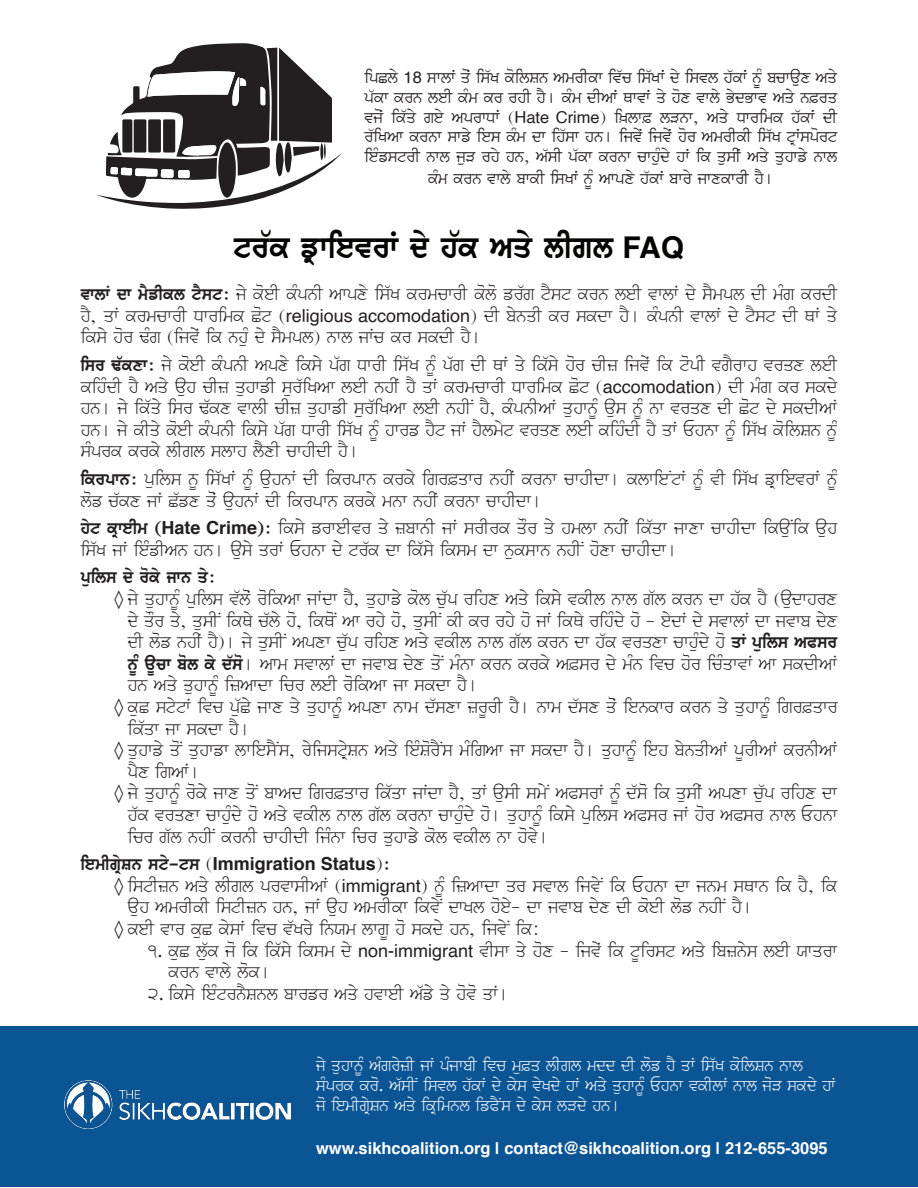
<style>
.page{position:relative;width:918px;height:1188px;background:#fff}
.page>*{position:absolute;margin:0;border:0;box-sizing:border-box;transform-origin:0 0}
.t1{font:33px "Gurbani Akhar Thick";color:#040503}
.t2{font:300 18px/21.6px "Gurbani Akhar";color:#231f20}
.t3{font:700 18px "Helvetica";color:#231f20}
.t4{font:18px "Gurbani Akhar Thick";color:#231f20}
.t5{font:16.5px/19.8px "Gurbani Akhar";color:#231f20}
.t6{font:300 16.5px/19.8px "Gurbani Akhar";color:#fff}
.t7{font:700 16.5px "Helvetica";color:#fff}
.s1{font-family:"Helvetica"}
.s2{font-family:"Helvetica";font-weight:700;font-size:30px}
.s3{font-family:"Gurbani Akhar Thick";font-weight:400}
.s4{font-family:"Helvetica";font-weight:400}
.s5{font-family:"Helvetica";font-weight:700}
.s6{font-family:"Gurbani Akhar";font-weight:300}
</style>
<div class="page">
<div style="left:0;top:1026px;width:918px;height:161px;background:#0b5595"></div>
<img style="left:65px;top:1080px;width:225px;height:48px">
<svg style="left:96px;top:43px;width:246px;height:166px"></svg>
<p class="t5" style="left:364px;top:69px;width:483px">IPCLY<span class="s1">18</span> SWLWˆ QOˆ IS`K KOILSN AMRIKW IV`C IS`KWˆ DYISVL H`KWˆ NUM BCWAUX AQY P`KW KRN LEI KMM KR RHI HY[ KMM DIAWˆ QWVWˆ QYHOX VWLYBYDBWV AQYN&amp;RQ VJOˆ IK`QYGEYAPRWDWˆ (<span class="s1">Hate Crime</span>) I^LW&amp; LVNW, AQYDWRIMK H`KWˆ DI R`IKAW KRNW SWFYIES KMM DW IH`SW HN[ IJVYˆ IJVYˆ HOR AMRIKI IS`K TRWSPORT IEMFSTRI NWL JUV RHYHN, A`SI P`KW KRNW CWHUMDYHWˆ IK QUSIˆ AQYQUHWFYNWL</p>
<p class="t5" style="left:428px;top:169px;width:347px">KMM KRN VWLYBWKI ISKWˆ NUM AWPXYH`KWˆ BWRYJWXKWRI HY[</p>
<p class="t1" style="left:234px;top:228px;width:452px">TR`K F®WIEVRW DY H`K AQY LIGL <span class="s2">FAQ</span></p>
<p class="t2" style="left:81px;top:285px;width:758px;text-align:justify"><span class="s3">VWLWˆ DW MYFIKL TYST:</span> JY KOEI KMPNI AWPXY IS`K KRMCWRI KOLO FR`G TYST KRN LEI VWLWˆ DY SYMPL DI MMG KRDI HY, QWˆ KRMCWRI DWRIMK COT (<span class="s4">religious accomodation</span>) DI BYNQI KR SKDW HY[ KMPNI VWLWˆ DY TYST DI QWˆ QY IKSY HOR FMG (IJVYˆ IK NHUM DY SYMPL) NWL JWˆC KR SKDI HY[</p>
<p class="t2" style="left:81px;top:355px;width:758px;text-align:justify"><span class="s3">ISR F`KXW:</span> JY KOEI KMPNI APXY IKSY P`G DWRI IS`K NUM P`G DI QWˆ QY IK`SY HOR CIZ IJVYˆ IK TOPI VGYRWH VRQX LEI KIHMDI HYAQY AUH CIZ QUHWFI SUR`IKAW LEI NHIˆ HYQWˆ KRMCWRI DWRIMK COT (<span class="s4">accomodation</span>) DI MMG KR SKDY HN[ JY IK`QY ISR F`KX VWLI CIZ QUHWFI SUR`IKAW LEI NHIN HY, KMPNIAWˆ QUHWNUM AUS NUM NW VRQX DI COT DY SKDIAWˆ HN[ JY KIQY KOEI KMPNI IKSY P`G DWRI IS`K NUM HWRF HYT JWˆ HYLMYT VRQX LEI KIHMDI HYQWˆ EHNW NUM IS`K KOILSN NUM SMPRK KRKY LIGL SLWH LYXI CWHIDI HY[</p>
<p class="t2" style="left:81px;top:469px;width:758px"><span class="s3">IKRPWN:</span> PUILS NU IS`KWˆ NUM AUHNWˆ DI IKRPWN KRKY IGR&amp;QWR NHIˆ KRNW CWHIDW[ KLWIENTWˆ NUM VI IS`K FRWIEVRWˆ NUM<br>LOF C`KX JWˆ C`FX QOˆ AUHNWˆ DI IKRPWN KRKY MNW NHIˆ KRNW CWHIDW[</p>
<p class="t2" style="left:81px;top:519px;width:758px"><span class="s3">HYT KRWEIM (</span><span class="s5">Hate Crime</span><span class="s3">):</span> IKSY FRWEIVR QY ZBWNI JWˆ SRIRK QOR QY HMLW NHIˆ IK`QW JWXW CWHIDW IKAUNIK AUH<br>IS`K JWˆ IEMFIAN HN[ AUSY QRWˆ EHNW DY TR`K DW IK`SY IKSM DW NUKSWN NHIN HOXW CWHIDW[</p>
<p class="t4" style="left:81px;top:567px;width:136px">PUILS DY ROKY JWN QY:</p>
<p class="t2" style="left:128px;top:589px;width:711px;text-align:justify;text-indent:-14px">◊ JY QUHWNUM PUILS V`LOˆ ROIKAW JWˆDW HY, QUHWFY KOL CU`P RIHX AQY IKSY VKIL NWL G`L KRN DW H`K HY(AUDWHRX DY QOR QY, QUSIN IKQY C`LY HO, IKQON AW RHY HO, QUSIN KI KR RHY HO JWˆ IKQY RIHMDY HO - EYDWˆ DY SVWLWˆ DW JVWB DYX DI LOF NHIˆ HY)[ JY QUSIN APXW CU`P RIHX AQY VKIL NWL G`L KRN DW H`K VRQXW CWHUMDY HO <span class="s3">QWˆ PUILS APSR NUM AUCW BOL KY D`SO</span>[ AWM SVWLWˆ DW JVWB DYX QON MMNW KRN KRKY A&amp;SR DY MMN IVC HOR ICMQWVWˆ AW SKDIAWˆ HN AQY QUHWNUM IZAWDW ICR LEI ROIKAW JW SKDW HY[</p>
<p class="t2" style="left:128px;top:697px;width:711px;text-indent:-14px">◊ KUC STYTWˆ IVC PU`CY JWX QY QUHWNUM APXW NWM D`SXW ZRURI HY[ NWM D`SX QOˆ IENKWR KRN QY QUHWNUM IGR&amp;QWR<br>IK`QW JW SKDW HY[</p>
<p class="t2" style="left:128px;top:741px;width:711px;text-indent:-14px">◊ QUHWFY QON QUHWFW LWIESYNS, RYIJSTRYSN AQY IEMSORYNS MMIGAW JW SKDW HY[ QUHWNUM IEH BYNQIAWˆ PURIAWˆ KRNIAWˆ<br>PYX IGAWˆ[</p>
<p class="t2" style="left:128px;top:784px;width:711px;text-align:justify;text-indent:-14px">◊ JY QUHWNUM ROKY JWX QON BWAD IGR&amp;QWR IK`QW JWˆDW HY, QWˆ AUSI SMYN APSRWˆ NUM D`SO IK QUSIˆ APXW CU`P RIHX DW H`K VRQXW CWHUMDY HO AQY VKIL NWL G`L KRNW CWHUMDY HO[ QUHWNUM IKSY PUILS APSR JWˆ HOR APSR NWL EHNW ICR G`L NHIN KRNI CWHIDI IJMNW ICR QUHWFY KOL VKIL NW HOVY[</p>
<p class="t3" style="left:81px;top:849px;width:311px"><span class="s3">IEMIGRYSN STY-TS</span> <span class="s6">(</span>Immigration Status<span class="s6">)</span><span class="s3">:</span></p>
<p class="t2" style="left:128px;top:876px;width:711px;text-indent:-14px">◊ ISTIZN AQY LIGL PRVWSIAWˆ (<span class="s4">immigrant</span>) NUM IZAWDW QR SVWL IJVYN IK EHNW DW JNM SQWN IK HY, IK<br>AUH AMRIKI ISTIZN HN, JWˆ AUH AMRIKW IKVYN DWKL HOEY- DW JVWB DYX DI KOEI LOF NHIN HY[</p>
<p class="t2" style="left:114px;top:919px;width:426px">◊ KEI VWR KUC KYSWˆ IVC V`KRY INXM LWGU HO SKDY HN, IJVYN IK:</p>
<p class="t2" style="left:168px;top:941px;width:670px;text-indent:-20px">1. KUC LU`K JO IK IK`SY IKSM DY <span class="s4">non-immigrant</span> VISW QY HOX - IJVYˆ IK TUIRST AQY IBZNYS LEI XWQRW<br>KRN VWLY LOK[</p>
<p class="t2" style="left:148px;top:984px;width:362px">2. IKSY IEMTRNYSNL BWRFR AQY HVWEI A`FY QY HOVO QWˆ[</p>
<p class="t6" style="left:316px;top:1057px;width:521px">JY QUHWNUM AMGRYZI JWˆ PMJWBI IVC MU&amp;Q LIGL MDD DI LOF HYQWˆ IS`K KOILSN NWL<br>SMPRK KRO. A`SIN ISVL H`KWˆ DY KYS VYKDY HWˆ AQY QUHWNUM EHNW VKILWˆ NWL JOV SKDY HWˆ<br>JO IEMIGRYSN AQY IKRIMNL IFPYNS DY KYS LVDY HN[</p>
<p class="t7" style="left:316px;top:1135px;width:513px">www.sikhcoalition.org | contact@sikhcoalition.org | 212-655-3095</p>
</div>
